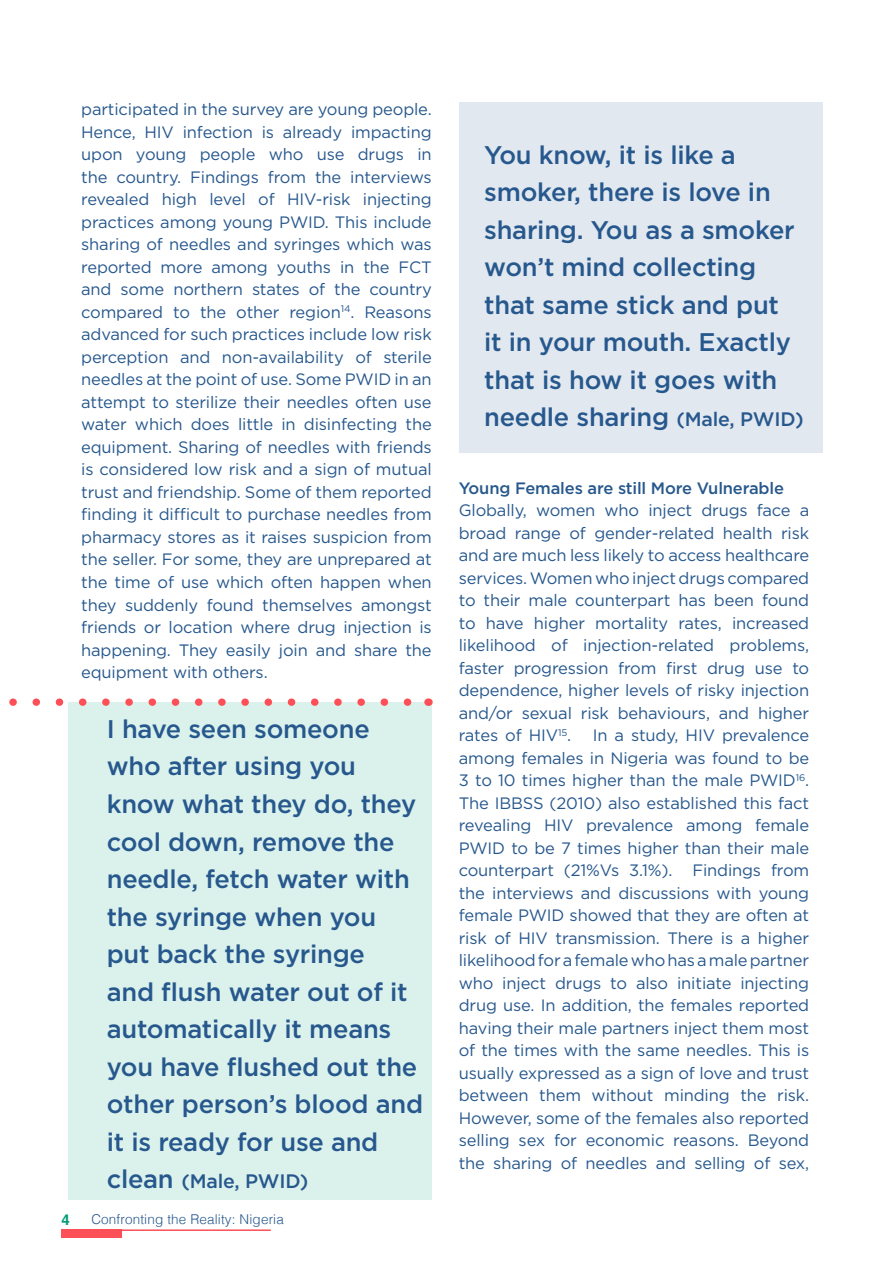
<style>
.page{position:relative;width:893px;height:1263px;background:#fff}
.page>*{position:absolute;margin:0;border:0;box-sizing:border-box;transform-origin:0 0}
.t1{font:500 25.5px/37.5px "Gotham";letter-spacing:-.01em;color:#27588d}
.t2{font:500 19.5px "Gotham";letter-spacing:-.01em;color:#27588d}
.t3{font:16.5px/22.5px "Gotham";letter-spacing:-.01em;color:#27588d;text-align:justify}
.t4{font:500 16.5px "Gotham";letter-spacing:-.01em;color:#27588d}
.t5{font:700 15px "Helvetica";color:#009d77}
.t6{font:300 13.5px "Helvetica";letter-spacing:.01em;color:#27588d}
.s1{font-size:25.5px}
.s2{font-size:19.5px}
</style>
<div class="page">
<div style="left:61px;top:1229px;width:61px;height:9px;background:#fd4f57"></div>
<hr style="left:97px;top:1229px;width:174px;height:2px;background:#fd4f57">
<div style="left:459px;top:102px;width:363px;height:351px;background:#e1e8ef"></div>
<div style="left:68px;top:702px;width:364px;height:497px;background:#dbf1ec"></div>
<svg style="left:13px;top:698px;width:399px;height:8px"></svg>
<p class="t3" style="left:81px;top:98px;width:352px">participated in the survey are young people.<br>Hence, HIV infection is already impacting upon young people who use drugs in the country. Findings from the interviews revealed high level of HIV-risk injecting practices among young PWID. This include sharing of needles and syringes which was reported more among youths in the FCT and some northern states of the country compared to the other region<sup>14</sup>. Reasons advanced for such practices include low risk perception and non-availability of sterile needles at the point of use. Some PWID in an attempt to sterilize their needles often use water which does little in disinfecting the equipment. Sharing of needles with friends is considered low risk and a sign of mutual trust and friendship. Some of them reported finding it difficult to purchase needles from pharmacy stores as it raises suspicion from the seller. For some, they are unprepared at the time of use which often happen when they suddenly found themselves amongst friends or location where drug injection is happening. They easily join and share the equipment with others.</p>
<p class="t1" style="left:107px;top:710px;width:318px">I have seen someone who after using you know what they do, they cool down, remove the needle, fetch water with the syringe when you put back the syringe<br>and flush water out of it automatically it means you have flushed out the other person’s blood and it is ready for use and</p>
<p class="t2" style="left:107px;top:1168px;width:203px"><span class="s1">clean</span> (Male, PWID)</p>
<p class="t5" style="left:61px;top:1207px;width:10px">4</p>
<p class="t6" style="left:91px;top:1207px;width:194px">Confronting the Reality: Nigeria</p>
<h1 class="t1" style="left:484px;top:136px;width:321px">You know, it is like a smoker, there is love in sharing. You as a smoker won’t mind collecting that same stick and put<br>it in your mouth. Exactly that is how it goes with needle sharing <span class="s2">(Male, PWID)</span></h1>
<p class="t4" style="left:459px;top:477px;width:327px">Young Females are still More Vulnerable</p>
<p class="t3" style="left:459px;top:499px;width:352px">Globally, women who inject drugs face a broad range of gender-related health risk and are much less likely to access healthcare services. Women who inject drugs compared to their male counterpart has been found to have higher mortality rates, increased likelihood of injection-related problems, faster progression from first drug use to dependence, higher levels of risky injection and/or sexual risk behaviours, and higher rates of HIV<sup>15</sup>.</p>
<p class="t3" style="left:459px;top:724px;width:352px;text-indent:134px">In a study, HIV prevalence among females in Nigeria was found to be 3 to 10 times higher than the male PWID<sup>16</sup>.<br>The IBBSS (2010) also established this fact revealing HIV prevalence among female PWID to be 7 times higher than their male counterpart (21%Vs 3.1%). Findings from the interviews and discussions with young female PWID showed that they are often at risk of HIV transmission. There is a higher likelihood for a female who has a male partner who inject drugs to also initiate injecting drug use. In addition, the females reported having their male partners inject them most of the times with the same needles. This is usually expressed as a sign of love and trust between them without minding the risk.<br>However, some of the females also reported selling sex for economic reasons. Beyond the sharing of needles and selling of sex,</p>
</div>
